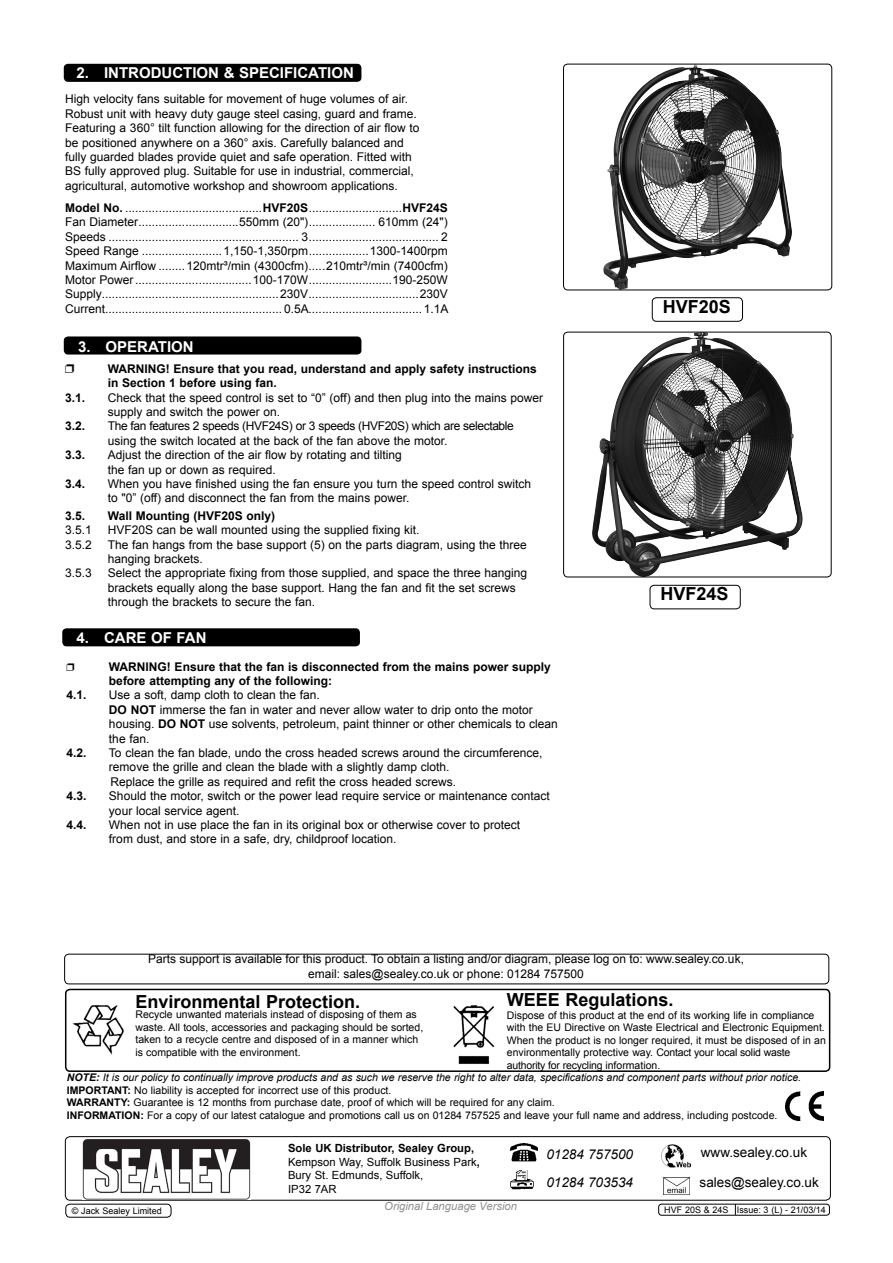
<style>
.page{position:relative;width:893px;height:1263px;background:#fff}
.page>*{position:absolute;margin:0;border:0;box-sizing:border-box;transform-origin:0 0}
.t1{font:700 18px "Arial";color:#000}
.t2{font:700 15px "Arial";color:#fff}
.t3{font:13.5px "Arial";color:#000}
.t4{font:italic 13.5px/28.7px "Arial";color:#000}
.t5{font:12px/14.4px "Arial";color:#000}
.t6{font:700 12px/14.4px "Arial";color:#000}
.t7{font:12px/14.4px "Arial";letter-spacing:-.03em;color:#000}
.t8{font:11.25px/13.5px "Arial";color:#000}
.t9{font:italic 11.25px "Arial";color:#8f9194}
.t10{font:10.5px/12.6px "Arial";color:#000}
.t11{font:italic 10.5px/12.6px "Arial";color:#000}
.t12{font:700 10.5px "Arial";color:#000}
.t13{font:9px "Arial";color:#000}
.s1{font-weight:700}
.s2{font-weight:400}
.s3{font-weight:700;font-style:normal}
</style>
<div class="page">
<div style="left:64px;top:336px;width:297px;height:19px;background:#000;border-radius:4px"></div>
<div style="left:62px;top:628px;width:298px;height:18px;background:#000;border-radius:4px"></div>
<div style="left:64px;top:64px;width:297px;height:18px;background:#000;border-radius:4px"></div>
<img style="left:603px;top:66px;width:189px;height:222px">
<div style="left:563px;top:64px;width:269px;height:226px;border:1px solid #000;border-radius:4px"></div>
<img style="left:592px;top:334px;width:211px;height:241px">
<div style="left:563px;top:332px;width:269px;height:245px;border:1px solid #000;border-radius:4px"></div>
<div style="left:650px;top:585px;width:91px;height:24px;border:1px solid #000;border-radius:4px"></div>
<div style="left:652px;top:297px;width:91px;height:25px;border:1px solid #000;border-radius:4px"></div>
<div style="left:658px;top:1204px;width:172px;height:11px;border:1px solid #000;border-radius:3px"></div>
<div style="left:65px;top:989px;width:765px;height:83px;border:2px solid #000;border-radius:4px"></div>
<img style="left:72px;top:1005px;width:52px;height:50px">
<img style="left:453px;top:1005px;width:42px;height:59px">
<div style="left:64px;top:954px;width:765px;height:30px;border:1px solid #000;border-radius:4px"></div>
<div style="left:65px;top:1136px;width:766px;height:64px;border:1px solid #000;border-radius:5px"></div>
<img style="left:82px;top:1139px;width:169px;height:60px">
<img style="left:786px;top:1091px;width:37px;height:30px">
<img style="left:510px;top:1170px;width:24px;height:20px">
<img style="left:509px;top:1144px;width:28px;height:18px">
<img style="left:663px;top:1177px;width:26px;height:18px">
<div style="left:65px;top:1204px;width:106px;height:13px;border:1px solid #000;border-radius:4px"></div>
<img style="left:662px;top:1145px;width:28px;height:22px">
<p class="t2" style="left:77px;top:63px;width:24px">2. INTRODUCTION</p>
<p class="t2" style="left:224px;top:63px;width:45px">&amp; SPECIFICATION</p>
<p class="t5" style="left:65px;top:92px;width:356px">High velocity fans suitable for movement of huge volumes of air.<br>Robust unit with heavy duty gauge steel casing, guard and frame.<br>Featuring a 360° tilt function allowing for the direction of air flow to be positioned anywhere on a 360° axis. Carefully balanced and fully guarded blades provide quiet and safe operation. Fitted with BS fully approved plug. Suitable for use in industrial, commercial, agricultural, automotive workshop and showroom applications.</p>
<p class="t5" style="left:65px;top:201px;width:207px"><span class="s1">Model No.</span> .........................................<span class="s1">HVF</span></p>
<p class="t5" style="left:287px;top:201px;width:125px"><span class="s1">20S</span>............................<span class="s1">HVF</span></p>
<p class="t6" style="left:426px;top:201px;width:22px">24S</p>
<p class="t5" style="left:65px;top:215px;width:385px;text-align:justify">Fan Diameter..............................550mm (20").................... 610mm (24")<br>Speeds ......................................................... 3....................................... 2<br>Speed Range ........................1,150-1,350rpm..................1300-1400rpm Maximum Airflow ........120mtr³/min (4300cfm).....210mtr³/min (7400cfm)<br>Motor Power...................................100-170W.........................190-250W Supply.....................................................230V.................................230V Current..................................................... 0.5A.................................. 1.1A</p>
<p class="t2" style="left:78px;top:337px;width:60px">3. OPERATION</p>
<p class="t6" style="left:108px;top:362px;width:20px">WARNING</p>
<p class="t6" style="left:108px;top:362px;width:431px;text-indent:58px">! Ensure that you read, understand and apply safety instructions in Section 1 before using fan.</p>
<p class="t6" style="left:65px;top:390px;width:22px">3.1.</p>
<p class="t5" style="left:108px;top:390px;width:437px">Check that the speed control is set to “0” (off) and then plug into the mains power supply and switch the power on.</p>
<p class="t6" style="left:65px;top:419px;width:22px">3.2.</p>
<p class="t7" style="left:108px;top:419px;width:408px">The fan features 2 speeds (HVF24S) or 3 speeds (HVF20S) which are selectable using the switch located at the back of the fan above the motor.</p>
<p class="t6" style="left:65px;top:448px;width:22px">3.3.</p>
<p class="t5" style="left:108px;top:448px;width:296px">Adjust the direction of the air flow by rotating and tilting the fan up or down as required.</p>
<p class="t6" style="left:65px;top:477px;width:22px">3.4.</p>
<p class="t5" style="left:108px;top:477px;width:425px">When you have finished using the fan ensure you turn the speed control switch to "0” (off) and disconnect the fan from the mains power.</p>
<p class="t6" style="left:65px;top:509px;width:22px">3.5.</p>
<p class="t6" style="left:108px;top:509px;width:99px">Wall Mounting (HVF</p>
<p class="t6" style="left:221px;top:509px;width:55px">20S only)</p>
<p class="t5" style="left:65px;top:523px;width:28px">3.5.1</p>
<p class="t5" style="left:108px;top:523px;width:313px">HVF20S can be wall mounted using the supplied fixing kit.</p>
<p class="t5" style="left:65px;top:537px;width:463px">3.5.2 The fan hangs from the base support (5) on the parts diagram, using the three</p>
<p class="t5" style="left:108px;top:552px;width:97px">hanging brackets.</p>
<p class="t5" style="left:65px;top:566px;width:463px">3.5.3 Select the appropriate fixing from those supplied, and space the three hanging</p>
<p class="t5" style="left:108px;top:580px;width:409px">brackets equally along the base support. Hang the fan and fit the set screws</p>
<p class="t5" style="left:108px;top:595px;width:209px">through the brackets to secure the fan.</p>
<p class="t2" style="left:77px;top:627px;width:25px">4. CARE</p>
<p class="t2" style="left:151px;top:627px;width:36px">OF FAN</p>
<p class="t6" style="left:109px;top:660px;width:443px;text-indent:58px">! Ensure that the fan is disconnected from the mains power supply before attempting any of the following:</p>
<p class="t6" style="left:66px;top:688px;width:37px">4.1. <span class="s2">U</span></p>
<p class="t5" style="left:118px;top:688px;width:204px">se a soft, damp cloth to clean the fan.</p>
<p class="t6" style="left:109px;top:703px;width:31px">DO NOT</p>
<p class="t6" style="left:109px;top:660px;width:20px">WARNING</p>
<p class="t5" style="left:109px;top:702px;width:426px;text-indent:51px">immerse the fan in water and never allow water to drip onto the motor housing. <span class="s1">DO NOT</span></p>
<p class="t5" style="left:209px;top:717px;width:351px">use solvents, petroleum, paint thinner or other chemicals to clean</p>
<p class="t5" style="left:109px;top:731px;width:42px">the fan.</p>
<p class="t5" style="left:66px;top:746px;width:478px"><span class="s1">4.2.</span> To clean the fan blade, undo the cross headed screws around the circumference,</p>
<p class="t5" style="left:109px;top:760px;width:342px">remove the grille and clean the blade with a slightly damp cloth.</p>
<p class="t5" style="left:111px;top:774px;width:347px">Replace the grille as required and refit the cross headed screws.</p>
<p class="t6" style="left:66px;top:789px;width:22px">4.3.</p>
<p class="t5" style="left:109px;top:789px;width:442px">Should the motor, switch or the power lead require service or maintenance contact your local service agent.</p>
<p class="t6" style="left:66px;top:818px;width:22px">4.4.</p>
<p class="t5" style="left:109px;top:818px;width:413px">When not in use place the fan in its original box or otherwise cover to protect from dust, and store in a safe, dry, childproof location.</p>
<h1 class="t1" style="left:663px;top:294px;width:13px">HVF</h1>
<h1 class="t1" style="left:699px;top:294px;width:32px">20S</h1>
<h1 class="t1" style="left:661px;top:582px;width:13px">HVF</h1>
<h1 class="t1" style="left:697px;top:582px;width:32px">24S</h1>
<p class="t5" style="left:148px;top:952px;width:597px;text-align:center">Parts support is available for this product. To obtain a listing and/or diagram, please log on to: www.sealey.co.uk, email: sales@sealey.co.uk or phone: 01284 757500</p>
<h1 class="t1" style="left:135px;top:990px;width:226px">Environmental Protection.</h1>
<p class="t10" style="left:135px;top:1008px;width:289px">Recycle unwanted materials instead of disposing of them as waste. All tools, accessories and packaging should be sorted, taken to a recycle centre and disposed of in a manner which is compatible with the environment.</p>
<h1 class="t1" style="left:507px;top:988px;width:30px">WEEE</h1>
<h1 class="t1" style="left:565px;top:988px;width:110px">Regulations.</h1>
<p class="t10" style="left:507px;top:1009px;width:320px">Dispose of this product at the end of its working life in compliance with the EU Directive on Waste Electrical and Electronic Equipment.<br>When the product is no longer required, it must be disposed of in an environmentally protective way. Contact your local solid waste authority for recycling information.</p>
<p class="t11" style="left:67px;top:1071px;width:736px"><span class="s1">NOTE:</span> It is our policy to continually improve products and as such we reserve the right to alter data, specifications and component parts without prior notice.<br><span class="s3">IMPORTANT</span></p>
<p class="t10" style="left:127px;top:1084px;width:265px"><span class="s1">:</span> No liability is accepted for incorrect use of this product.</p>
<p class="t12" style="left:67px;top:1096px;width:18px">WARRANTY</p>
<p class="t10" style="left:127px;top:1096px;width:429px"><span class="s1">:</span> Guarantee is 12 months from purchase date, proof of which will be required for any claim.</p>
<p class="t12" style="left:67px;top:1108px;width:8px">INFOR</p>
<p class="t12" style="left:100px;top:1108px;width:16px">MATION</p>
<p class="t10" style="left:140px;top:1109px;width:639px"><span class="s1">:</span> For a copy of our latest catalogue and promotions call us on 01284 757525 and leave your full name and address, including postcode.</p>
<p class="t4" style="left:546px;top:1140px;width:88px">01284 757500<br>01284 703534</p>
<p class="t8" style="left:288px;top:1141px;width:193px"><span class="s1">Sole UK Distributor, Sealey Group,<br></span>Kempson Way, Suffolk Business Park<span class="s1">,<br></span>Bury St. Edmunds, Suffolk,<br>IP32 7AR</p>
<p class="t3" style="left:701px;top:1144px;width:108px">www.sealey.co.uk</p>
<p class="t9" style="left:384px;top:1199px;width:134px">Original Language Version</p>
<p class="t3" style="left:700px;top:1173px;width:121px">sales@sealey.co.uk</p>
<p class="t13" style="left:664px;top:1204px;width:163px">HVF 20S &amp; 24S Issue: 3 (L) - 21/03/14</p>
<p class="t13" style="left:72px;top:1205px;width:91px">© Jack Sealey Limited</p>
</div>
